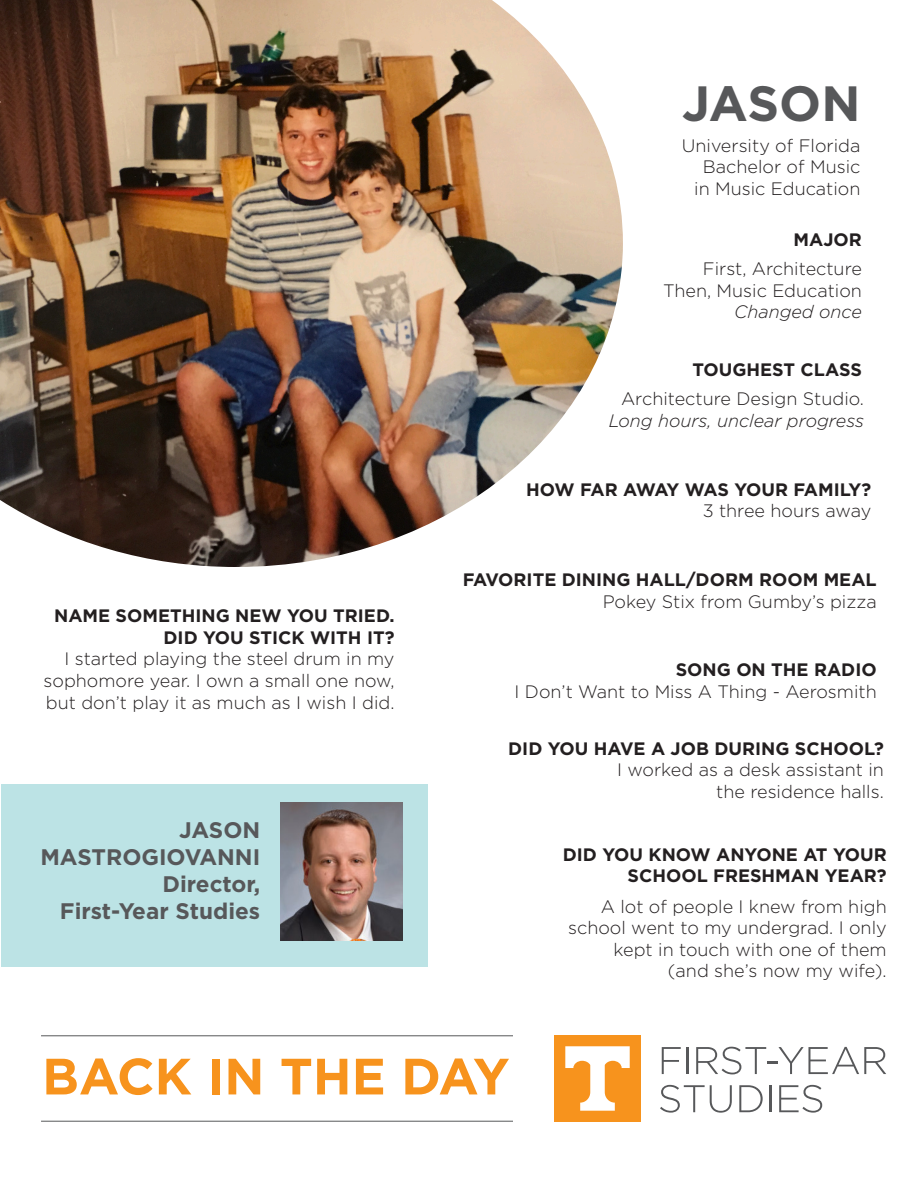
<style>
.page{position:relative;width:918px;height:1188px;background:#fff}
.page>*{position:absolute;margin:0;border:0;box-sizing:border-box;transform-origin:0 0}
.t1{font:700 51px "Gotham";color:#f7931d}
.t2{font:700 49.5px "Gotham";letter-spacing:-.005em;color:#57585a}
.t3{font:700 22.5px/27px "Gotham";color:#57585a;text-align:right}
.t4{font:300 18px/21.6px "Gotham";color:#231f20;text-align:right}
.t5{font:700 18px/21.6px "Gotham";color:#231f20;text-align:right}
.t6{font:700 18px/21.6px "Gotham";letter-spacing:-.04em;color:#231f20;text-align:right}
.t7{font:italic 300 18px "Gotham";color:#231f20}
.s1{font-style:italic}
.s2{font-weight:300}
</style>
<div class="page">
<div style="left:1px;top:784px;width:427px;height:183px;background:#bce3e5"></div>
<img style="left:0;top:0;width:623px;height:567px">
<div style="left:554px;top:1035px;width:87px;height:87px;background:#f7931d"></div>
<svg style="left:565px;top:1046px;width:65px;height:65px"></svg>
<svg style="left:662px;top:1047px;width:19px;height:27px"></svg>
<hr style="left:686px;top:1047px;width:2px;height:27px;background:#57585a">
<svg style="left:696px;top:1047px;width:190px;height:27px"></svg>
<svg style="left:660px;top:1085px;width:72px;height:28px"></svg>
<svg style="left:739px;top:1085px;width:24px;height:27px"></svg>
<hr style="left:769px;top:1085px;width:2px;height:27px;background:#57585a">
<svg style="left:779px;top:1085px;width:43px;height:28px"></svg>
<hr style="left:41px;top:1035px;width:472px;height:1px;background:#57585a">
<hr style="left:41px;top:1121px;width:472px;height:1px;background:#57585a">
<img style="left:280px;top:802px;width:122px;height:139px">
<p class="t2" style="left:682px;top:71px;width:180px">JASON</p>
<p class="t4" style="left:682px;top:134px;width:180px">University of Florida</p>
<p class="t4" style="left:694px;top:156px;width:168px;text-align:center">Bachelor of Music in Music Education</p>
<p class="t5" style="left:794px;top:229px;width:70px">MAJOR</p>
<p class="t4" style="left:703px;top:258px;width:160px">First, Architecture</p>
<p class="t4" style="left:663px;top:279px;width:200px">Then, Music Education</p>
<p class="t7" style="left:734px;top:301px;width:129px">Changed once</p>
<p class="t5" style="left:692px;top:359px;width:171px">TOUGHEST CLASS</p>
<p class="t4" style="left:609px;top:388px;width:257px">Architecture Design Studio.<br><span class="s1">Long hours, unclear progress</span></p>
<p class="t5" style="left:54px;top:605px;width:342px">NAME SOMETHING NEW YOU TRIED.<br>DID YOU STICK WITH IT?</p>
<p class="t4" style="left:44px;top:648px;width:352px;text-align:justify;text-indent:21px">I started playing the steel drum in my sophomore year. I own a small one now, but don’t play it as much as I wish I did.</p>
<p class="t3" style="left:40px;top:816px;width:221px">JASON<br>MASTROGIOVANNI</p>
<p class="t3" style="left:60px;top:870px;width:202px">Director,<br>First-Year Studies</p>
<p class="t6" style="left:526px;top:479px;width:346px">HOW FAR AWAY WAS YOUR FAMILY?<br><span class="s2">3 three hours away</span></p>
<p class="t5" style="left:463px;top:569px;width:415px">FAVORITE DINING HALL/DORM ROOM MEAL<br><span class="s2">Pokey Stix from Gumby’s pizza</span></p>
<p class="t5" style="left:676px;top:659px;width:202px">SONG ON THE RADIO</p>
<p class="t4" style="left:515px;top:680px;width:364px">I Don’t Want to Miss A Thing - Aerosmith</p>
<p class="t5" style="left:508px;top:737px;width:377px">DID YOU HAVE A JOB DURING SCHOOL?</p>
<p class="t4" style="left:617px;top:759px;width:268px">I worked as a desk assistant in the residence halls.</p>
<p class="t5" style="left:563px;top:844px;width:325px">DID YOU KNOW ANYONE AT YOUR<br>SCHOOL FRESHMAN YEAR?</p>
<p class="t4" style="left:568px;top:895px;width:320px">A lot of people I knew from high school went to my undergrad. I only kept in touch with one of them (and she’s now my wife).</p>
<p class="t1" style="left:42px;top:1043px;width:469px">BACK IN THE DAY</p>
</div>
